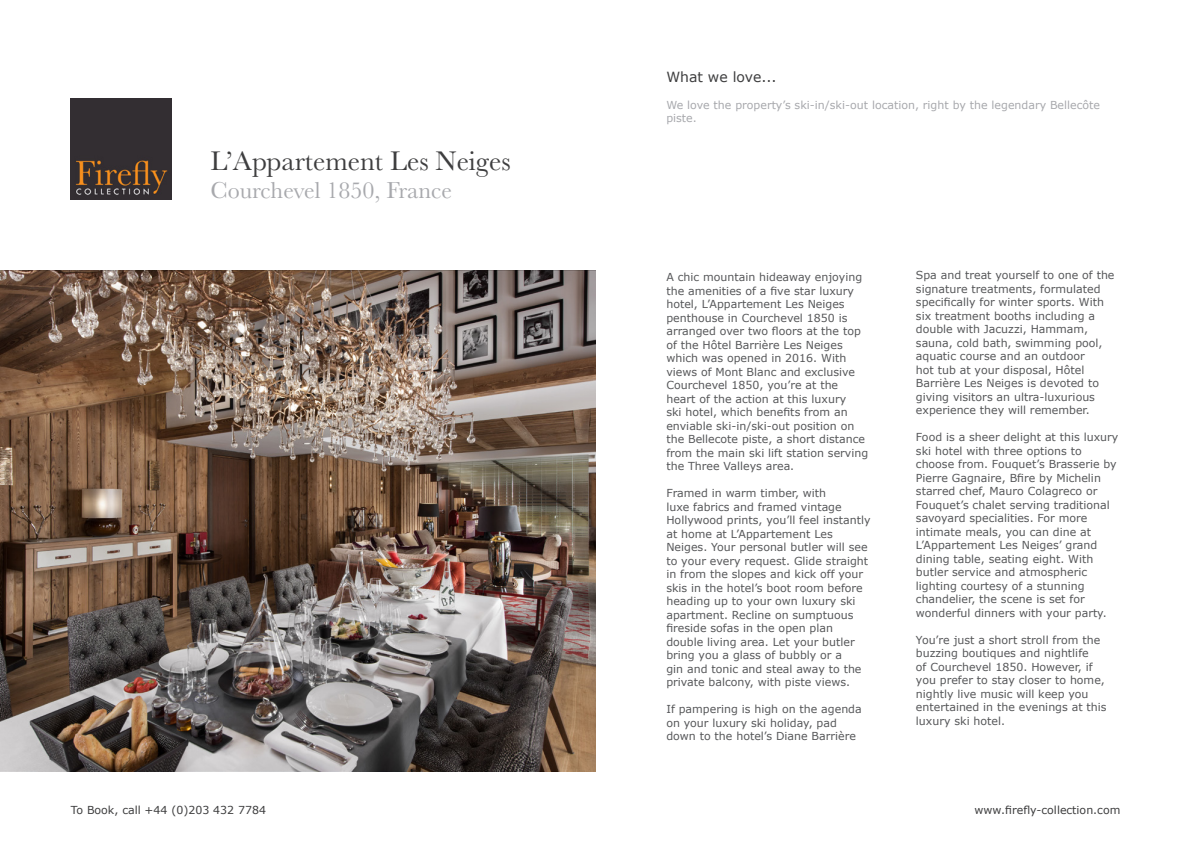
<style>
.page{position:relative;width:1191px;height:842px;background:#fff}
.page>*{position:absolute;margin:0;border:0;box-sizing:border-box;transform-origin:0 0}
.t1{font:28px "Baskerville";color:#3e3e3f}
.t2{font:24px "Baskerville";color:#a8a9ad}
.t3{font:14px "Verdana";color:#3e3e3f}
.t4{font:11px/13.5px "Verdana";color:#57585a}
.t5{font:11px/13.5px "Verdana";color:#a8a9ad}
.t6{font:11px "Verdana";color:#3e3e3f}
</style>
<div class="page">
<img style="left:71px;top:99px;width:101px;height:101px">
<img style="left:0;top:271px;width:595px;height:500px">
<p class="t1" style="left:210px;top:143px;width:302px">L’Appartement Les Neiges</p>
<p class="t2" style="left:210px;top:175px;width:243px">Courchevel 1850, France</p>
<p class="t6" style="left:71px;top:802px;width:197px">To Book, call +44 (0)203 432 7784</p>
<p class="t3" style="left:666px;top:68px;width:112px">What we love...</p>
<p class="t5" style="left:666px;top:98px;width:435px">We love the property’s ski-in/ski-out location, right by the legendary Bellecôte piste.</p>
<p class="t4" style="left:666px;top:270px;width:203px">A chic mountain hideaway enjoying the amenities of a five star luxury hotel, L’Appartement Les Neiges penthouse in Courchevel 1850 is arranged over two floors at the top of the Hôtel Barrière Les Neiges which was opened in 2016. With views of Mont Blanc and exclusive Courchevel 1850, you’re at the heart of the action at this luxury<br>ski hotel, which benefits from an enviable ski-in/ski-out position on the Bellecote piste, a short distance from the main ski lift station serving the Three Valleys area.</p>
<p class="t4" style="left:666px;top:486px;width:206px">Framed in warm timber, with<br>luxe fabrics and framed vintage Hollywood prints, you’ll feel instantly at home at L’Appartement Les Neiges. Your personal butler will see to your every request. Glide straight in from the slopes and kick off your skis in the hotel’s boot room before heading up to your own luxury ski apartment. Recline on sumptuous fireside sofas in the open plan double living area. Let your butler bring you a glass of bubbly or a<br>gin and tonic and steal away to the private balcony, with piste views.</p>
<p class="t4" style="left:666px;top:702px;width:197px">If pampering is high on the agenda on your luxury ski holiday, pad down to the hotel’s Diane Barrière</p>
<p class="t4" style="left:916px;top:269px;width:200px">Spa and treat yourself to one of the signature treatments, formulated specifically for winter sports. With six treatment booths including a double with Jacuzzi, Hammam, sauna, cold bath, swimming pool, aquatic course and an outdoor<br>hot tub at your disposal, Hôtel Barrière Les Neiges is devoted to giving visitors an ultra-luxurious experience they will remember.</p>
<p class="t4" style="left:916px;top:431px;width:204px">Food is a sheer delight at this luxury ski hotel with three options to choose from. Fouquet’s Brasserie by Pierre Gagnaire, Bfire by Michelin starred chef, Mauro Colagreco or Fouquet’s chalet serving traditional savoyard specialities. For more intimate meals, you can dine at L’Appartement Les Neiges’ grand dining table, seating eight. With butler service and atmospheric lighting courtesy of a stunning chandelier, the scene is set for wonderful dinners with your party.</p>
<p class="t4" style="left:916px;top:633px;width:192px">You’re just a short stroll from the buzzing boutiques and nightlife<br>of Courchevel 1850. However, if you prefer to stay closer to home, nightly live music will keep you entertained in the evenings at this luxury ski hotel.</p>
<p class="t6" style="left:974px;top:802px;width:147px">www.firefly-collection.com</p>
</div>
